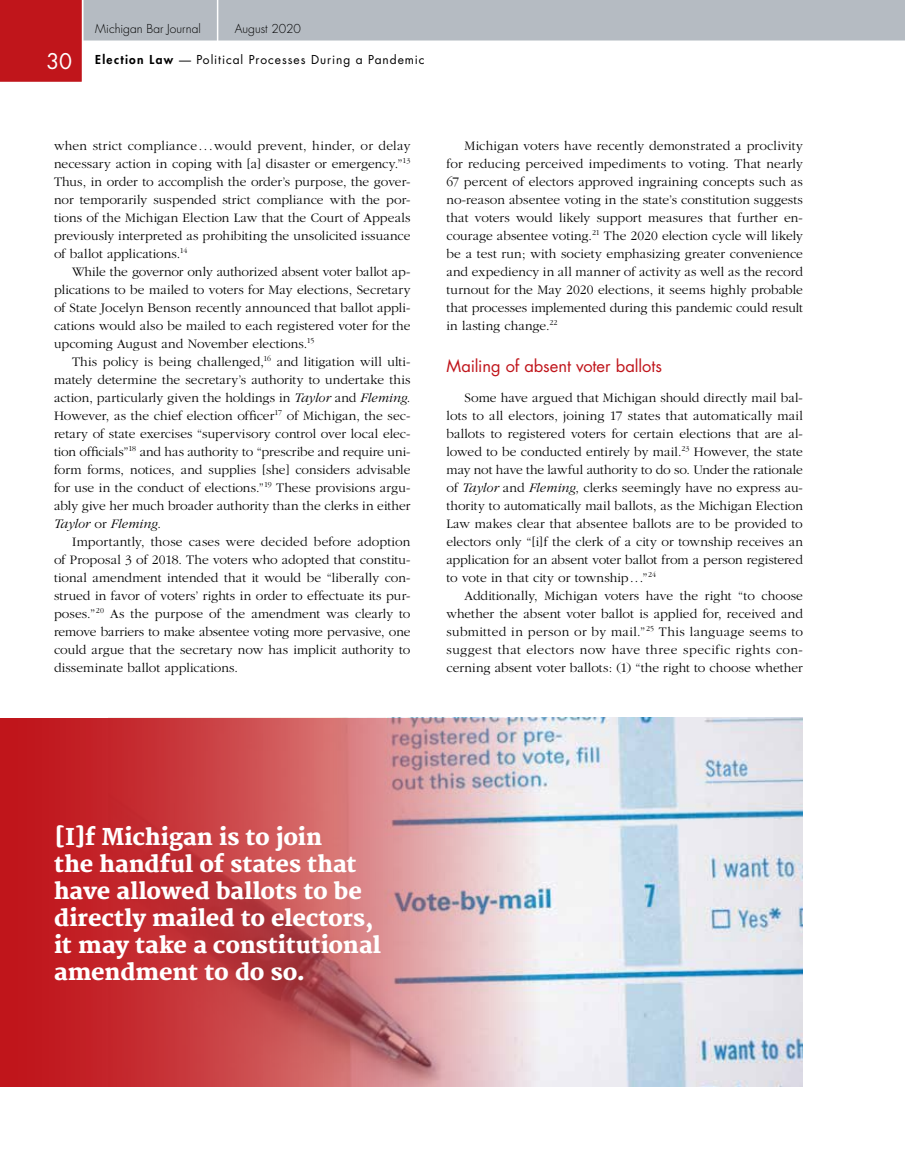
<style>
.page{position:relative;width:905px;height:1175px;background:#fff}
.page>*{position:absolute;margin:0;border:0;box-sizing:border-box;transform-origin:0 0}
.t1{font:800 22.5px/27px "Merriweather";letter-spacing:-.005em;color:#fff}
.t2{font:21px "Futura";color:#fff}
.t3{font:16.5px "Futura";letter-spacing:-.005em;color:#c0151b}
.t4{font:300 13.5px/18px "Garamond";color:#000;text-align:justify}
.t5{font:12px "Futura";letter-spacing:.075em;color:#000}
.t6{font:300 12px "Futura";color:#000}
.s1{font-weight:800}
.s2{font-style:italic}
</style>
<div class="page">
<svg style="left:0;top:0;width:904px;height:82px"></svg>
<img style="left:550px;top:718px;width:252px;height:368px">
<svg style="left:0;top:718px;width:550px;height:368px;background:#c95a5e"></svg>
<h2 class="t2" style="left:47px;top:47px;width:27px">30</h2>
<p class="t6" style="left:95px;top:21px;width:107px">Michigan Bar Journal</p>
<p class="t6" style="left:235px;top:21px;width:67px">August 2020</p>
<p class="t5" style="left:95px;top:51px;width:331px"><span class="s1">Election Law</span> — Political Processes During a Pandemic</p>
<p class="t4" style="left:54px;top:137px;width:358px">when strict compliance...would prevent, hinder, or delay necessary action in coping with [a] disaster or emergency.”<sup>13<br></sup>Thus, in order to accomplish the order’s purpose, the gover&shy;nor temporarily suspended strict compliance with the por&shy;tions of the Michigan Election Law that the Court of Appeals previously interpreted as prohibiting the unsolicited issuance of ballot applications.<sup>14</sup></p>
<p class="t4" style="left:54px;top:263px;width:358px;text-indent:18px">While the governor only authorized absent voter ballot ap&shy;plications to be mailed to voters for May elections, Secretary of State Jocelyn Benson recently announced that ballot appli&shy;cations would also be mailed to each registered voter for the upcoming August and November elections.<sup>15</sup></p>
<p class="t4" style="left:54px;top:353px;width:358px;text-indent:18px">This policy is being challenged,<sup>16</sup> and litigation will ulti&shy;mately determine the secretary’s authority to undertake this action, particularly given the holdings in <span class="s2">Taylor</span> and <span class="s2">Fleming</span>.<br>However, as the chief election officer<sup>17</sup> of Michigan, the sec&shy;retary of state exercises “supervisory control over local elec&shy;tion officials”<sup>18</sup> and has authority to “prescribe and require uni&shy;form forms, notices, and supplies [she] considers advisable for use in the conduct of elections.”<sup>19</sup> These provisions argu&shy;ably give her much broader authority than the clerks in either <span class="s2">Taylor</span> or <span class="s2">Fleming</span>.</p>
<p class="t4" style="left:54px;top:533px;width:358px;text-indent:18px">Importantly, those cases were decided before adoption of Proposal 3 of 2018. The voters who adopted that constitu&shy;tional amendment intended that it would be “liberally con&shy;strued in favor of voters’ rights in order to effectuate its pur&shy;poses.”<sup>20</sup> As the purpose of the amendment was clearly to remove barriers to make absentee voting more pervasive, one could argue that the secretary now has implicit authority to disseminate ballot applications.</p>
<p class="t4" style="left:446px;top:137px;width:358px;text-indent:18px">Michigan voters have recently demonstrated a proclivity for reducing perceived impediments to voting. That nearly 67 percent of electors approved ingraining concepts such as no-reason absentee voting in the state’s constitution suggests that voters would likely support measures that further en&shy;courage absentee voting.<sup>21</sup> The 2020 election cycle will likely be a test run; with society emphasizing greater convenience and expediency in all manner of activity as well as the record turnout for the May 2020 elections, it seems highly probable that processes implemented during this pandemic could result in lasting change.<sup>22</sup></p>
<p class="t3" style="left:446px;top:354px;width:217px">Mailing of absent voter ballots</p>
<p class="t4" style="left:446px;top:389px;width:358px;text-indent:18px">Some have argued that Michigan should directly mail bal&shy;lots to all electors, joining 17 states that automatically mail ballots to registered voters for certain elections that are al&shy;lowed to be conducted entirely by mail.<sup>23</sup> However, the state may not have the lawful authority to do so. Under the rationale of <span class="s2">Taylor</span> and <span class="s2">Fleming</span>, clerks seemingly have no express au&shy;thority to automatically mail ballots, as the Michigan Election Law makes clear that absentee ballots are to be provided to electors only “[i]f the clerk of a city or township receives an application for an absent voter ballot from a person registered to vote in that city or township...”<sup>24</sup></p>
<p class="t4" style="left:446px;top:587px;width:358px;text-indent:18px">Additionally, Michigan voters have the right “to choose whether the absent voter ballot is applied for, received and submitted in person or by mail.”<sup>25</sup> This language seems to suggest that electors now have three specific rights con&shy;cerning absent voter ballots: (1) “the right to choose whether</p>
<h1 class="t1" style="left:54px;top:824px;width:328px">[I]f Michigan is to join<br>the handful of states that have allowed ballots to be directly mailed to electors, it may take a constitutional amendment to do so.</h1>
</div>
